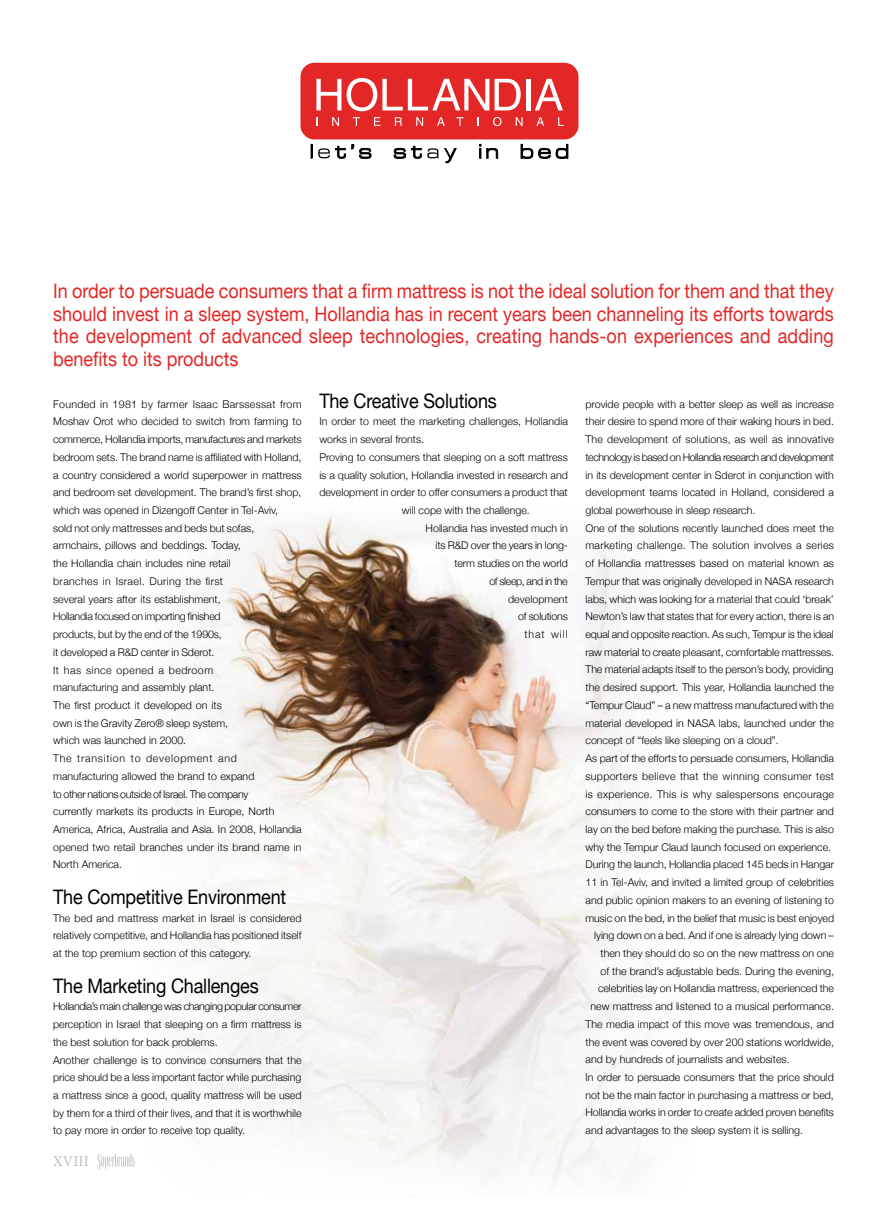
<style>
.page{position:relative;width:879px;height:1216px;background:#fff}
.page>*{position:absolute;margin:0;border:0;box-sizing:border-box;transform-origin:0 0}
.t1{font:20px/22.5px "Helvetica Neue";letter-spacing:.01em;color:#e32726;text-align:justify;scale:.9 1}
.t2{font:20px "Helvetica Neue";letter-spacing:-.01em;color:#000;scale:.9 1}
.t3{font:15px "Minion Pro";color:#bcbec0}
.t4{font:300 10.62px/17.8px "Helvetica Neue";color:#000}
.t5{font:300 10.62px "Helvetica Neue";letter-spacing:.025em;color:#000}
.t6{font:300 10.62px "Helvetica Neue";letter-spacing:-.04em;color:#000}
.t7{font:300 10.62px "Helvetica Neue";letter-spacing:.03em;color:#000}
.t8{font:300 10.62px "Helvetica Neue";letter-spacing:-.03em;color:#000}
.t9{font:300 10.62px "Helvetica Neue";letter-spacing:.09em;color:#000}
</style>
<div class="page">
<svg style="left:300px;top:62px;width:279px;height:102px"></svg>
<img style="left:175px;top:514px;width:478px;height:665px">
<svg style="left:97px;top:1153px;width:38px;height:16px"></svg>
<p class="t1" style="left:53px;top:279px;width:869px">In order to persuade consumers that a firm mattress is not the ideal solution for them and that they should invest in a sleep system, Hollandia has in recent years been channeling its efforts towards the development of advanced sleep technologies, creating hands-on experiences and adding benefits to its products</p>
<p class="t4" style="left:53px;top:395px;width:250px">Founded in 1981 by farmer Isaac Barssessat from Moshav Orot who decided to switch from farming to commerce, Hollandia imports, manufactures and markets bedroom sets. The brand name is affiliated with Holland, a country considered a world superpower in mattress and bedroom set development. The brand’s first shop, which was opened in Dizengoff Center in Tel-Aviv,<br>sold not only mattresses and beds but sofas, armchairs, pillows and beddings. Today,<br>the Hollandia chain includes nine retail<br>branches in Israel. During the first<br>several years after its establishment,<br>Hollandia focused on importing finished<br>products, but by the end of the 1990s,<br>it developed a R&amp;D center in Sderot.<br>It has since opened a bedroom<br>manufacturing and assembly plant.<br>The first product it developed on its<br>own is the Gravity Zero® sleep system,<br>which was launched in 2000.<br>The transition to development and manufacturing allowed the brand to expand<br>to other nations outside of Israel. The company<br>currently markets its products in Europe, North America, Africa, Australia and Asia. In 2008, Hollandia opened two retail branches under its brand name in North America.</p>
<h1 class="t2" style="left:53px;top:885px;width:260px">The Competitive Environment</h1>
<p class="t4" style="left:53px;top:908px;width:250px;text-align:justify">The bed and mattress market in Israel is considered relatively competitive, and Hollandia has positioned itself at the top premium section of this category.</p>
<h1 class="t2" style="left:53px;top:973px;width:230px">The Marketing Challenges</h1>
<p class="t4" style="left:53px;top:997px;width:250px">Hollandia’s main challenge was changing popular consumer perception in Israel that sleeping on a firm mattress is the best solution for back problems.<br>Another challenge is to convince consumers that the price should be a less important factor while purchasing a mattress since a good, quality mattress will be used by them for a third of their lives, and that it is worthwhile to pay more in order to receive top quality.</p>
<h2 class="t3" style="left:53px;top:1151px;width:37px">XVIII</h2>
<h1 class="t2" style="left:319px;top:388px;width:199px">The Creative Solutions</h1>
<p class="t4" style="left:319px;top:412px;width:250px">In order to meet the marketing challenges, Hollandia</p>
<p class="t4" style="left:319px;top:430px;width:106px">works in several fronts.</p>
<p class="t4" style="left:319px;top:448px;width:250px">Proving to consumers that sleeping on a soft mattress</p>
<p class="t4" style="left:319px;top:465px;width:250px">is a quality solution, Hollandia invested in research and</p>
<p class="t4" style="left:319px;top:483px;width:250px">development in order to offer consumers a product that</p>
<p class="t4" style="left:402px;top:501px;width:129px">will cope with the challenge.</p>
<p class="t4" style="left:426px;top:519px;width:144px">Hollandia has invested much in</p>
<p class="t4" style="left:436px;top:536px;width:134px">its R&amp;D over the years in long-</p>
<p class="t4" style="left:454px;top:554px;width:115px">term studies on the world</p>
<p class="t8" style="left:489px;top:574px;width:80px">of sleep, and in the</p>
<p class="t4" style="left:508px;top:589px;width:61px">development</p>
<p class="t4" style="left:518px;top:607px;width:51px">of solutions</p>
<p class="t9" style="left:524px;top:627px;width:45px">that will</p>
<p class="t4" style="left:585px;top:395px;width:250px">provide people with a better sleep as well as increase</p>
<p class="t4" style="left:585px;top:412px;width:250px">their desire to spend more of their waking hours in bed.</p>
<p class="t4" style="left:585px;top:430px;width:250px">The development of solutions, as well as innovative</p>
<p class="t6" style="left:585px;top:450px;width:250px">technology is based on Hollandia research and development</p>
<p class="t4" style="left:585px;top:465px;width:250px">in its development center in Sderot in conjunction with</p>
<p class="t4" style="left:585px;top:483px;width:250px">development teams located in Holland, considered a</p>
<p class="t4" style="left:585px;top:501px;width:171px">global powerhouse in sleep research.</p>
<p class="t4" style="left:585px;top:519px;width:250px">One of the solutions recently launched does meet the</p>
<p class="t5" style="left:585px;top:539px;width:250px">marketing challenge. The solution involves a series</p>
<p class="t4" style="left:585px;top:554px;width:250px">of Hollandia mattresses based on material known as</p>
<p class="t4" style="left:585px;top:572px;width:250px">Tempur that was originally developed in NASA research</p>
<p class="t4" style="left:585px;top:589px;width:250px">labs, which was looking for a material that could ‘break’</p>
<p class="t4" style="left:585px;top:607px;width:250px">Newton’s law that states that for every action, there is an</p>
<p class="t4" style="left:585px;top:625px;width:250px">equal and opposite reaction. As such, Tempur is the ideal</p>
<p class="t4" style="left:585px;top:643px;width:250px">raw material to create pleasant, comfortable mattresses.</p>
<p class="t4" style="left:585px;top:660px;width:250px">The material adapts itself to the person’s body, providing</p>
<p class="t4" style="left:585px;top:678px;width:250px">the desired support. This year, Hollandia launched the</p>
<p class="t4" style="left:585px;top:696px;width:250px">“Tempur Claud” – a new mattress manufactured with the</p>
<p class="t4" style="left:585px;top:713px;width:250px">material developed in NASA labs, launched under the</p>
<p class="t4" style="left:585px;top:731px;width:195px">concept of “feels like sleeping on a cloud”.</p>
<p class="t4" style="left:585px;top:749px;width:250px">As part of the efforts to persuade consumers, Hollandia</p>
<p class="t7" style="left:585px;top:769px;width:250px">supporters believe that the winning consumer test</p>
<p class="t5" style="left:585px;top:787px;width:250px">is experience. This is why salespersons encourage</p>
<p class="t4" style="left:585px;top:802px;width:250px">consumers to come to the store with their partner and</p>
<p class="t4" style="left:585px;top:820px;width:250px">lay on the bed before making the purchase. This is also</p>
<p class="t4" style="left:585px;top:837px;width:247px">why the Tempur Claud launch focused on experience.</p>
<p class="t4" style="left:585px;top:855px;width:250px">During the launch, Hollandia placed 145 beds in Hangar</p>
<p class="t4" style="left:585px;top:873px;width:250px">11 in Tel-Aviv, and invited a limited group of celebrities</p>
<p class="t4" style="left:585px;top:890px;width:250px">and public opinion makers to an evening of listening to</p>
<p class="t4" style="left:585px;top:908px;width:250px">music on the bed, in the belief that music is best enjoyed</p>
<p class="t4" style="left:594px;top:926px;width:241px">lying down on a bed. And if one is already lying down –</p>
<p class="t4" style="left:600px;top:944px;width:235px">then they should do so on the new mattress on one</p>
<p class="t4" style="left:600px;top:961px;width:235px">of the brand’s adjustable beds. During the evening,</p>
<p class="t4" style="left:598px;top:979px;width:237px">celebrities lay on Hollandia mattress, experienced the</p>
<p class="t4" style="left:590px;top:997px;width:245px">new mattress and listened to a musical performance.</p>
<p class="t4" style="left:585px;top:1014px;width:250px">The media impact of this move was tremendous, and</p>
<p class="t4" style="left:585px;top:1032px;width:250px">the event was covered by over 200 stations worldwide,</p>
<p class="t4" style="left:585px;top:1050px;width:206px">and by hundreds of journalists and websites.</p>
<p class="t4" style="left:585px;top:1068px;width:250px">In order to persuade consumers that the price should</p>
<p class="t4" style="left:585px;top:1085px;width:250px">not be the main factor in purchasing a mattress or bed,</p>
<p class="t4" style="left:585px;top:1103px;width:250px">Hollandia works in order to create added proven benefits</p>
<p class="t4" style="left:585px;top:1121px;width:219px">and advantages to the sleep system it is selling.</p>
</div>
